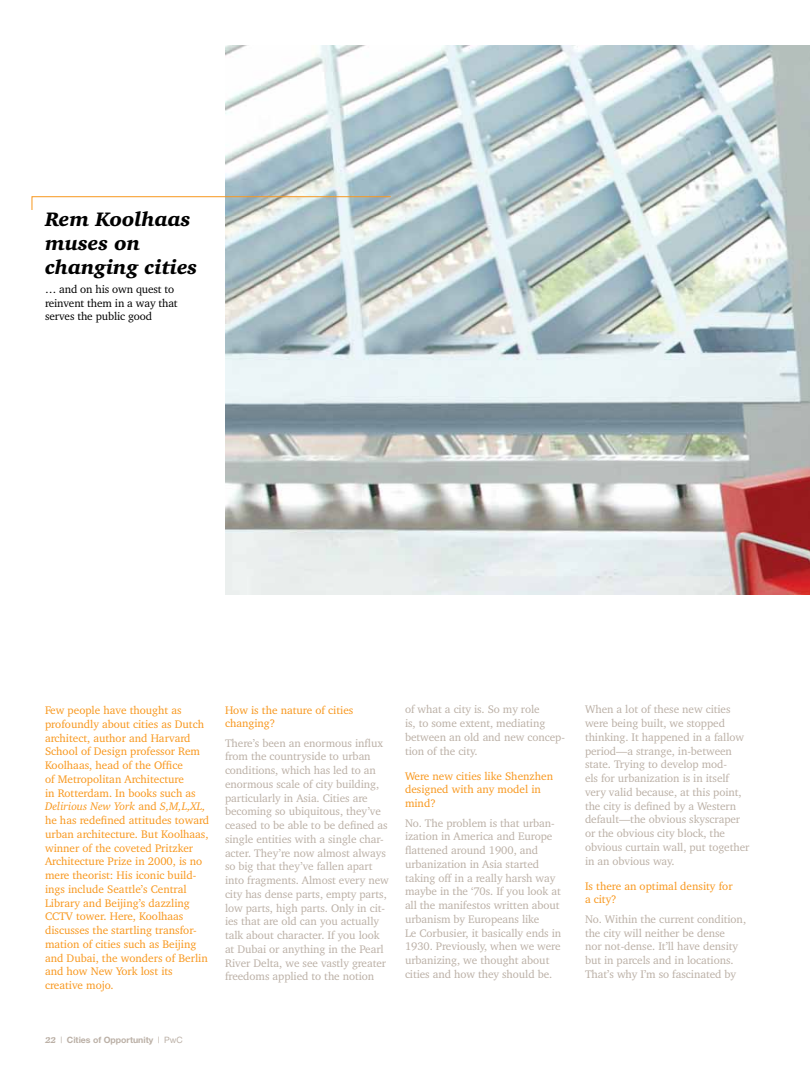
<style>
.page{position:relative;width:810px;height:1080px;background:#fff}
.page>*{position:absolute;margin:0;border:0;box-sizing:border-box;transform-origin:0 0}
.t1{font:italic 900 20px/23.8px "Charter IT Cby BT";color:#000}
.t2{font:11.25px/13.8px "Charter IT Cby BT";letter-spacing:-.005em;color:#bbb0a6}
.t3{font:11.25px/13.8px "Charter IT Cby BT";color:#f8971d}
.t4{font:11.25px/13.8px "Charter IT Cby BT";letter-spacing:-.01em;color:#000}
.t5{font:700 8.75px "Helvetica Neue";color:#bbb0a6}
.s1{font-style:italic}
.s2{font-family:"Charter IT Cby BT";font-weight:900;font-style:italic}
.s3{font-weight:400}
</style>
<div class="page">
<img style="left:225px;top:45px;width:585px;height:550px">
<svg style="left:31px;top:196px;width:361px;height:15px"></svg>
<h1 class="t1" style="left:45px;top:207px;width:154px">Rem Koolhaas muses on changing cities</h1>
<p class="t4" style="left:45px;top:282px;width:134px">… and on his own quest to reinvent them in a way that serves the public good</p>
<p class="t3" style="left:45px;top:703px;width:166px">Few people have thought as profoundly about cities as Dutch architect, author and Harvard<br>School of Design professor Rem<br>Koolhaas, head of the Office<br>of Metropolitan Architecture<br>in Rotterdam. In books such as<br><span class="s1">Delirious New York</span> and <span class="s1">S,M,L,XL, </span>he has redefined attitudes toward urban architecture. But Koolhaas, winner of the coveted Pritzker<br>Architecture Prize in 2000, is no mere theorist: His iconic build&shy;ings include Seattle’s Central<br>Library and Beijing’s dazzling<br>CCTV tower. Here, Koolhaas discusses the startling transfor&shy;mation of cities such as Beijing and Dubai, the wonders of Berlin and how New York lost its creative mojo.</p>
<p class="t3" style="left:225px;top:703px;width:130px">How is the nature of cities changing?</p>
<p class="t2" style="left:225px;top:736px;width:165px">There’s been an enormous influx from the countryside to urban conditions, which has led to an enormous scale of city building, particularly in Asia. Cities are becoming so ubiquitous, they’ve ceased to be able to be defined as single entities with a single char&shy;acter. They’re now almost always so big that they’ve fallen apart into fragments. Almost every new city has dense parts, empty parts, low parts, high parts. Only in cit&shy;ies that are old can you actually talk about character. If you look at Dubai or anything in the Pearl<br>River Delta, we see vastly greater freedoms applied to the notion</p>
<p class="t2" style="left:405px;top:703px;width:161px">of what a city is. So my role<br>is, to some extent, mediating between an old and new concep&shy;tion of the city.</p>
<p class="t3" style="left:405px;top:769px;width:150px">Were new cities like Shenzhen designed with any model in mind?</p>
<p class="t2" style="left:405px;top:816px;width:158px">No. The problem is that urban&shy;ization in America and Europe flattened around 1900, and urbanization in Asia started taking off in a really harsh way maybe in the ‘70s. If you look at all the manifestos written about urbanism by Europeans like<br>Le Corbusier, it basically ends in<br>1930. Previously, when we were urbanizing, we thought about cities and how they should be.</p>
<p class="t5" style="left:45px;top:1034px;width:139px"><span class="s2">22</span> <span class="s3">|</span> Cities of Opportunity <span class="s3">| PwC</span></p>
<p class="t2" style="left:585px;top:702px;width:166px">When a lot of these new cities were being built, we stopped thinking. It happened in a fallow period—a strange, in-between state. Trying to develop mod-<br>els for urbanization is in itself very valid because, at this point, the city is defined by a Western default—the obvious skyscraper or the obvious city block, the obvious curtain wall, put together in an obvious way.</p>
<p class="t3" style="left:585px;top:879px;width:149px">Is there an optimal density for a city?</p>
<p class="t2" style="left:585px;top:912px;width:163px">No. Within the current condition, the city will neither be dense<br>nor not-dense. It’ll have density but in parcels and in locations.<br>That’s why I’m so fascinated by</p>
</div>
